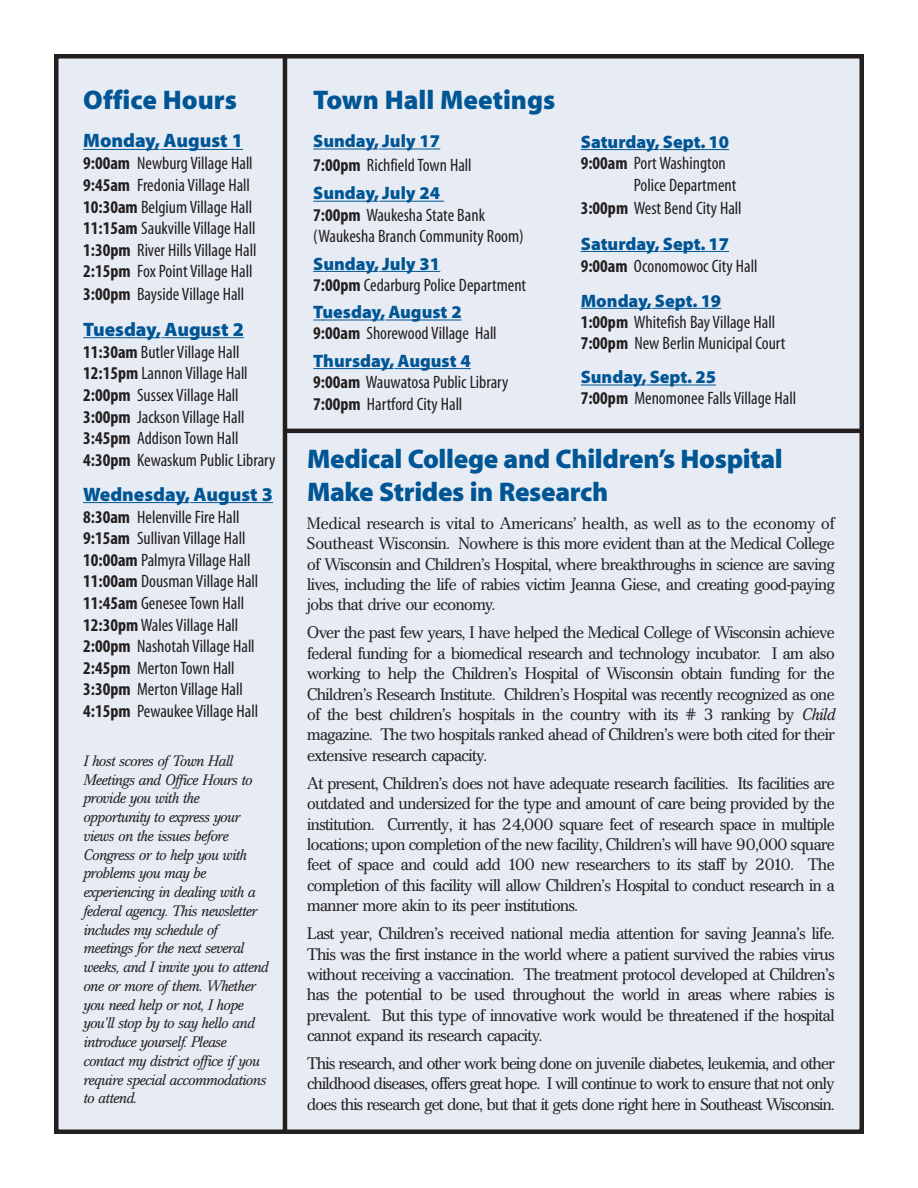
<style>
.page{position:relative;width:918px;height:1188px;background:#fff}
.page>*{position:absolute;margin:0;border:0;box-sizing:border-box;transform-origin:0 0}
.t1{font:27px/32.4px "Myriad MM 830 600";letter-spacing:-.01em;color:#005595}
.t2{font:19.5px "Myriad MM 830 600";color:#005595}
.t3{font:18px/21.6px "Myriad MM 400 300";color:#231f20}
.t4{font:18px "Myriad MM 830 600";color:#005595}
.t5{font:16.5px/20.4px "Cremona";letter-spacing:-.025em;color:#231f20;text-align:justify}
.t6{font:italic 15px/18.8px "Cremona";letter-spacing:-.02em;color:#231f20}
.s1{font-family:"Myriad MM 700 300"}
.s2{font-style:italic}
</style>
<div class="page">
<div style="left:56px;top:56px;width:806px;height:1076px;background:#e7ecf4"></div>
<div style="left:54px;top:54px;width:810px;height:1080px;border:4px solid #231f20"></div>
<svg style="left:83px;top:149px;width:17px;height:1px"></svg>
<hr style="left:100px;top:149px;width:46px;height:1px;background:#005595">
<svg style="left:145px;top:149px;width:31px;height:1px"></svg>
<hr style="left:176px;top:149px;width:67px;height:1px;background:#005595">
<hr style="left:93px;top:337px;width:54px;height:1px;background:#005595">
<svg style="left:146px;top:337px;width:31px;height:1px"></svg>
<hr style="left:177px;top:337px;width:67px;height:1px;background:#005595">
<svg style="left:83px;top:502px;width:17px;height:1px"></svg>
<hr style="left:100px;top:502px;width:76px;height:1px;background:#005595">
<svg style="left:175px;top:502px;width:31px;height:1px"></svg>
<hr style="left:206px;top:502px;width:67px;height:1px;background:#005595">
<hr style="left:323px;top:149px;width:43px;height:1px;background:#005595">
<svg style="left:365px;top:149px;width:41px;height:1px"></svg>
<hr style="left:406px;top:149px;width:34px;height:1px;background:#005595">
<hr style="left:323px;top:201px;width:43px;height:1px;background:#005595">
<svg style="left:365px;top:201px;width:41px;height:1px"></svg>
<hr style="left:406px;top:201px;width:38px;height:1px;background:#005595">
<hr style="left:323px;top:271px;width:43px;height:1px;background:#005595">
<svg style="left:365px;top:271px;width:41px;height:1px"></svg>
<hr style="left:406px;top:271px;width:34px;height:1px;background:#005595">
<hr style="left:323px;top:320px;width:49px;height:1px;background:#005595">
<svg style="left:372px;top:320px;width:28px;height:1px"></svg>
<hr style="left:400px;top:320px;width:62px;height:1px;background:#005595">
<hr style="left:323px;top:368px;width:58px;height:1px;background:#005595">
<svg style="left:381px;top:368px;width:28px;height:1px"></svg>
<hr style="left:409px;top:368px;width:62px;height:1px;background:#005595">
<svg style="left:581px;top:149px;width:148px;height:1px"></svg>
<svg style="left:581px;top:251px;width:148px;height:1px"></svg>
<svg style="left:581px;top:308px;width:15px;height:1px"></svg>
<hr style="left:596px;top:308px;width:43px;height:1px;background:#005595">
<svg style="left:638px;top:308px;width:83px;height:1px"></svg>
<hr style="left:591px;top:385px;width:42px;height:1px;background:#005595">
<svg style="left:633px;top:385px;width:83px;height:1px"></svg>
<hr style="left:283px;top:54px;width:4px;height:1078px;background:#231f20">
<hr style="left:286px;top:429px;width:576px;height:4px;background:#231f20">
<h1 class="t1" style="left:83px;top:85px;width:155px">Office Hours</h1>
<p class="t2" style="left:83px;top:134px;width:161px">Monday, August 1</p>
<p class="t3" style="left:83px;top:154px;width:175px"><span class="s1">9:00am</span> Newburg Village Hall<br><span class="s1">9:45am</span> Fredonia Village Hall<br><span class="s1">10:30am</span> Belgium Village Hall<br><span class="s1">11:15am</span> Saukville Village Hall<br><span class="s1">1:30pm</span> River Hills Village Hall<br><span class="s1">2:15pm</span> Fox Point Village Hall<br><span class="s1">3:00pm</span> Bayside Village Hall</p>
<p class="t2" style="left:83px;top:322px;width:162px">Tuesday, August 2</p>
<p class="t3" style="left:83px;top:342px;width:194px"><span class="s1">11:30am</span> Butler Village Hall<br><span class="s1">12:15pm</span> Lannon Village Hall<br><span class="s1">2:00pm</span> Sussex Village Hall<br><span class="s1">3:00pm</span> Jackson Village Hall<br><span class="s1">3:45pm</span> Addison Town Hall<br><span class="s1">4:30pm</span> Kewaskum Public Library</p>
<p class="t2" style="left:83px;top:487px;width:191px">Wednesday, August 3</p>
<p class="t3" style="left:83px;top:507px;width:177px"><span class="s1">8:30am</span> Helenville Fire Hall<br><span class="s1">9:15am</span> Sullivan Village Hall<br><span class="s1">10:00am</span> Palmyra Village Hall<br><span class="s1">11:00am</span> Dousman Village Hall<br><span class="s1">11:45am</span> Genesee Town Hall<br><span class="s1">12:30pm</span>Wales Village Hall<br><span class="s1">2:00pm</span> Nashotah Village Hall<br><span class="s1">2:45pm</span> Merton Town Hall<br><span class="s1">3:30pm</span> Merton Village Hall<br><span class="s1">4:15pm</span> Pewaukee Village Hall</p>
<p class="t6" style="left:83px;top:753px;width:186px">I host scores of Town Hall<br>Meetings and Office Hours to provide you with the opportunity to express your views on the issues before<br>Congress or to help you with problems you may be experiencing in dealing with a federal agency. This newsletter includes my schedule of meetings for the next several weeks, and I invite you to attend one or more of them. Whether you need help or not, I hope you’ll stop by to say hello and introduce yourself. Please contact my district office if you require special accommodations to attend.</p>
<h1 class="t1" style="left:313px;top:86px;width:244px">Town Hall Meetings</h1>
<p class="t4" style="left:313px;top:134px;width:129px">Sunday, July 17</p>
<p class="t3" style="left:313px;top:155px;width:160px"><span class="s1">7:00pm</span> Richfield Town Hall</p>
<p class="t4" style="left:313px;top:187px;width:129px">Sunday, July 24</p>
<p class="t3" style="left:313px;top:205px;width:212px"><span class="s1">7:00pm</span> Waukesha State Bank (Waukesha Branch Community Room)</p>
<p class="t4" style="left:313px;top:257px;width:129px">Sunday, July 31</p>
<p class="t3" style="left:313px;top:275px;width:214px"><span class="s1">7:00pm</span> Cedarburg Police Department</p>
<p class="t4" style="left:313px;top:305px;width:150px">Tuesday, August 2</p>
<p class="t3" style="left:313px;top:324px;width:185px"><span class="s1">9:00am</span> Shorewood Village Hall</p>
<p class="t4" style="left:313px;top:354px;width:159px">Thursday, August 4</p>
<p class="t3" style="left:313px;top:372px;width:197px"><span class="s1">9:00am</span> Wauwatosa Public Library<br><span class="s1">7:00pm</span> Hartford City Hall</p>
<p class="t4" style="left:581px;top:135px;width:150px">Saturday, Sept. 10</p>
<p class="t3" style="left:634px;top:153px;width:104px;text-indent:-53px"><span class="s1">9:00am</span> Port Washington<br>Police Department</p>
<p class="t3" style="left:581px;top:199px;width:162px"><span class="s1">3:00pm</span> West Bend City Hall</p>
<p class="t4" style="left:581px;top:237px;width:150px">Saturday, Sept. 17</p>
<p class="t3" style="left:581px;top:256px;width:178px"><span class="s1">9:00am</span> Oconomowoc City Hall</p>
<p class="t4" style="left:581px;top:294px;width:142px">Monday, Sept. 19</p>
<p class="t3" style="left:581px;top:312px;width:206px"><span class="s1">1:00pm</span> Whitefish Bay Village Hall<br><span class="s1">7:00pm</span> New Berlin Municipal Court</p>
<p class="t4" style="left:581px;top:370px;width:137px">Sunday, Sept. 25</p>
<p class="t3" style="left:581px;top:389px;width:217px"><span class="s1">7:00pm</span> Menomonee Falls Village Hall</p>
<h1 class="t1" style="left:307px;top:445px;width:477px">Medical College and Children’s Hospital<br>Make Strides in Research</h1>
<p class="t5" style="left:307px;top:515px;width:529px">Medical research is vital to Americans’ health, as well as to the economy of Southeast Wisconsin. Nowhere is this more evident than at the Medical College of Wisconsin and Children’s Hospital, where breakthroughs in science are saving lives, including the life of rabies victim Jeanna Giese, and creating good-paying jobs that drive our economy.</p>
<p class="t5" style="left:307px;top:624px;width:529px">Over the past few years, I have helped the Medical College of Wisconsin achieve federal funding for a biomedical research and technology incubator. I am also working to help the Children’s Hospital of Wisconsin obtain funding for the Children’s Research Institute. Children’s Hospital was recently recognized as one of the best children’s hospitals in the country with its # 3 ranking by <span class="s2">Child </span>magazine. The two hospitals ranked ahead of Children’s were both cited for their extensive research capacity.</p>
<p class="t5" style="left:307px;top:775px;width:529px">At present, Children’s does not have adequate research facilities. Its facilities are outdated and undersized for the type and amount of care being provided by the institution. Currently, it has 24,000 square feet of research space in multiple locations; upon completion of the new facility, Children’s will have 90,000 square feet of space and could add 100 new researchers to its staff by 2010. The completion of this facility will allow Children’s Hospital to conduct research in a manner more akin to its peer institutions.</p>
<p class="t5" style="left:307px;top:925px;width:529px">Last year, Children’s received national media attention for saving Jeanna’s life.<br>This was the first instance in the world where a patient survived the rabies virus without receiving a vaccination. The treatment protocol developed at Children’s has the potential to be used throughout the world in areas where rabies is prevalent. But this type of innovative work would be threatened if the hospital cannot expand its research capacity.</p>
<p class="t5" style="left:307px;top:1055px;width:529px">This research, and other work being done on juvenile diabetes, leukemia, and other childhood diseases, offers great hope. I will continue to work to ensure that not only does this research get done, but that it gets done right here in Southeast Wisconsin.</p>
</div>
